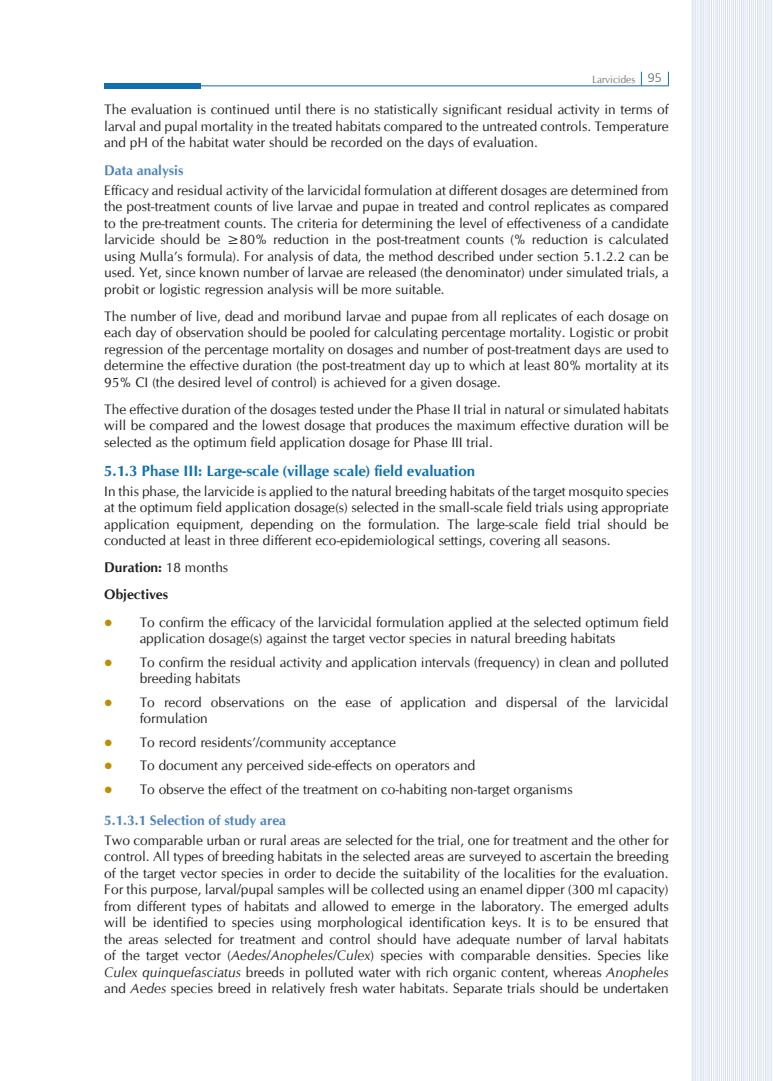
<style>
.page{position:relative;width:773px;height:1081px;background:#fff}
.page>*{position:absolute;margin:0;border:0;box-sizing:border-box;transform-origin:0 0}
.t1{font:700 15px "CG Omega";color:#0e70b0}
.t2{font:13.75px/16.5px "CG Omega";color:#231f20;text-align:justify}
.t3{font:700 13.75px "CG Omega";color:#4c84bd}
.t4{font:700 13.75px/27.1px "CG Omega";color:#231f20}
.t5{font:10.62px "CG Omega";color:#76787b;scale:.95 1}
.s1{font-family:"Calibri";font-weight:300;font-size:13.75px;color:#57585a}
.s2{font-weight:400}
.s3{color:#bf8f00}
.s4{font-style:italic}
</style>
<div class="page">
<div style="left:104px;top:83px;width:96px;height:5px;background:#0e70b0"></div>
<hr style="left:200px;top:86px;width:468px;height:1px;background:#0e70b0">
<svg style="left:641px;top:72px;width:1px;height:14px"></svg>
<svg style="left:668px;top:72px;width:1px;height:14px"></svg>
<svg style="left:692px;top:0;width:80px;height:1081px;background:#e1e8f3"></svg>
<hr style="left:693px;top:0;width:1px;height:1081px;background:#fff">
<hr style="left:696px;top:0;width:1px;height:1081px;background:#fff">
<hr style="left:697px;top:0;width:1px;height:1081px;background:#fff">
<hr style="left:701px;top:0;width:1px;height:1081px;background:#fff">
<hr style="left:699px;top:0;width:1px;height:1081px;background:#fff">
<hr style="left:704px;top:0;width:1px;height:1081px;background:#fff">
<hr style="left:705px;top:0;width:1px;height:1081px;background:#fff">
<hr style="left:710px;top:0;width:1px;height:1081px;background:#fff">
<hr style="left:707px;top:0;width:1px;height:1081px;background:#fff">
<hr style="left:712px;top:0;width:1px;height:1081px;background:#fff">
<hr style="left:714px;top:0;width:1px;height:1081px;background:#fff">
<hr style="left:718px;top:0;width:1px;height:1081px;background:#fff">
<hr style="left:715px;top:0;width:1px;height:1081px;background:#fff">
<hr style="left:720px;top:0;width:1px;height:1081px;background:#fff">
<hr style="left:722px;top:0;width:1px;height:1081px;background:#fff">
<hr style="left:726px;top:0;width:1px;height:1081px;background:#fff">
<hr style="left:723px;top:0;width:1px;height:1081px;background:#fff">
<hr style="left:728px;top:0;width:1px;height:1081px;background:#fff">
<hr style="left:730px;top:0;width:1px;height:1081px;background:#fff">
<hr style="left:734px;top:0;width:1px;height:1081px;background:#fff">
<hr style="left:731px;top:0;width:1px;height:1081px;background:#fff">
<hr style="left:736px;top:0;width:1px;height:1081px;background:#fff">
<hr style="left:738px;top:0;width:1px;height:1081px;background:#fff">
<hr style="left:742px;top:0;width:1px;height:1081px;background:#fff">
<hr style="left:740px;top:0;width:1px;height:1081px;background:#fff">
<hr style="left:744px;top:0;width:1px;height:1081px;background:#fff">
<hr style="left:746px;top:0;width:1px;height:1081px;background:#fff">
<hr style="left:750px;top:0;width:1px;height:1081px;background:#fff">
<hr style="left:748px;top:0;width:1px;height:1081px;background:#fff">
<hr style="left:752px;top:0;width:1px;height:1081px;background:#fff">
<hr style="left:754px;top:0;width:1px;height:1081px;background:#fff">
<hr style="left:758px;top:0;width:1px;height:1081px;background:#fff">
<hr style="left:756px;top:0;width:1px;height:1081px;background:#fff">
<hr style="left:760px;top:0;width:1px;height:1081px;background:#fff">
<hr style="left:762px;top:0;width:1px;height:1081px;background:#fff">
<hr style="left:766px;top:0;width:1px;height:1081px;background:#fff">
<hr style="left:764px;top:0;width:1px;height:1081px;background:#fff">
<hr style="left:768px;top:0;width:1px;height:1081px;background:#fff">
<hr style="left:770px;top:0;width:1px;height:1081px;background:#fff">
<p class="t5" style="left:592px;top:73px;width:75px">Larvicides <span class="s1">95</span></p>
<p class="t2" style="left:104px;top:102px;width:566px">The evaluation is continued until there is no statistically significant residual activity in terms of larval and pupal mortality in the treated habitats compared to the untreated controls. Temperature and pH of the habitat water should be recorded on the days of evaluation.</p>
<p class="t3" style="left:104px;top:161px;width:81px">Data analysis</p>
<p class="t2" style="left:104px;top:182px;width:566px">Efficacy and residual activity of the larvicidal formulation at different dosages are determined from the post-treatment counts of live larvae and pupae in treated and control replicates as compared to the pre-treatment counts. The criteria for determining the level of effectiveness of a candidate larvicide should be ≥80% reduction in the post-treatment counts (% reduction is calculated using Mulla’s formula). For analysis of data, the method described under section 5.1.2.2 can be used. Yet, since known number of larvae are released (the denominator) under simulated trials, a probit or logistic regression analysis will be more suitable.</p>
<p class="t2" style="left:104px;top:308px;width:566px">The number of live, dead and moribund larvae and pupae from all replicates of each dosage on each day of observation should be pooled for calculating percentage mortality. Logistic or probit regression of the percentage mortality on dosages and number of post-treatment days are used to determine the effective duration (the post-treatment day up to which at least 80% mortality at its 95% CI (the desired level of control) is achieved for a given dosage.</p>
<p class="t2" style="left:104px;top:401px;width:566px">The effective duration of the dosages tested under the Phase II trial in natural or simulated habitats will be compared and the lowest dosage that produces the maximum effective duration will be selected as the optimum field application dosage for Phase III trial.</p>
<p class="t1" style="left:104px;top:461px;width:372px">5.1.3 Phase III: Large-scale (village scale) field evaluation</p>
<p class="t2" style="left:104px;top:483px;width:566px">In this phase, the larvicide is applied to the natural breeding habitats of the target mosquito species at the optimum field application dosage(s) selected in the small-scale field trials using appropriate application equipment, depending on the formulation. The large-scale field trial should be conducted at least in three different eco-epidemiological settings, covering all seasons.</p>
<p class="t4" style="left:104px;top:554px;width:125px">Duration: <span class="s2">18 months<br></span>Objectives</p>
<p class="t2" style="left:140px;top:614px;width:530px;text-indent:-35px"><span class="s3">●</span> To confirm the efficacy of the larvicidal formulation applied at the selected optimum field application dosage(s) against the target vector species in natural breeding habitats</p>
<p class="t2" style="left:140px;top:654px;width:530px;text-indent:-35px"><span class="s3">●</span> To confirm the residual activity and application intervals (frequency) in clean and polluted breeding habitats</p>
<p class="t2" style="left:140px;top:694px;width:530px;text-indent:-35px"><span class="s3">●</span> To record observations on the ease of application and dispersal of the larvicidal formulation</p>
<p class="t2" style="left:104px;top:734px;width:293px"><span class="s3">●</span> To record residents’/community acceptance</p>
<p class="t2" style="left:104px;top:757px;width:372px"><span class="s3">●</span> To document any perceived side-effects on operators and</p>
<p class="t2" style="left:104px;top:781px;width:470px"><span class="s3">●</span> To observe the effect of the treatment on co-habiting non-target organisms</p>
<p class="t3" style="left:104px;top:811px;width:183px">5.1.3.1 Selection of study area</p>
<p class="t2" style="left:104px;top:832px;width:566px">Two comparable urban or rural areas are selected for the trial, one for treatment and the other for control. All types of breeding habitats in the selected areas are surveyed to ascertain the breeding of the target vector species in order to decide the suitability of the localities for the evaluation.<br>For this purpose, larval/pupal samples will be collected using an enamel dipper (300 ml capacity) from different types of habitats and allowed to emerge in the laboratory. The emerged adults will be identified to species using morphological identification keys. It is to be ensured that the areas selected for treatment and control should have adequate number of larval habitats of the target vector (<span class="s4">Aedes</span>/<span class="s4">Anopheles</span>/<span class="s4">Culex</span>) species with comparable densities. Species like <span class="s4">Culex quinquefasciatus</span> breeds in polluted water with rich organic content, whereas <span class="s4">Anopheles </span>and <span class="s4">Aedes</span> species breed in relatively fresh water habitats. Separate trials should be undertaken</p>
</div>
